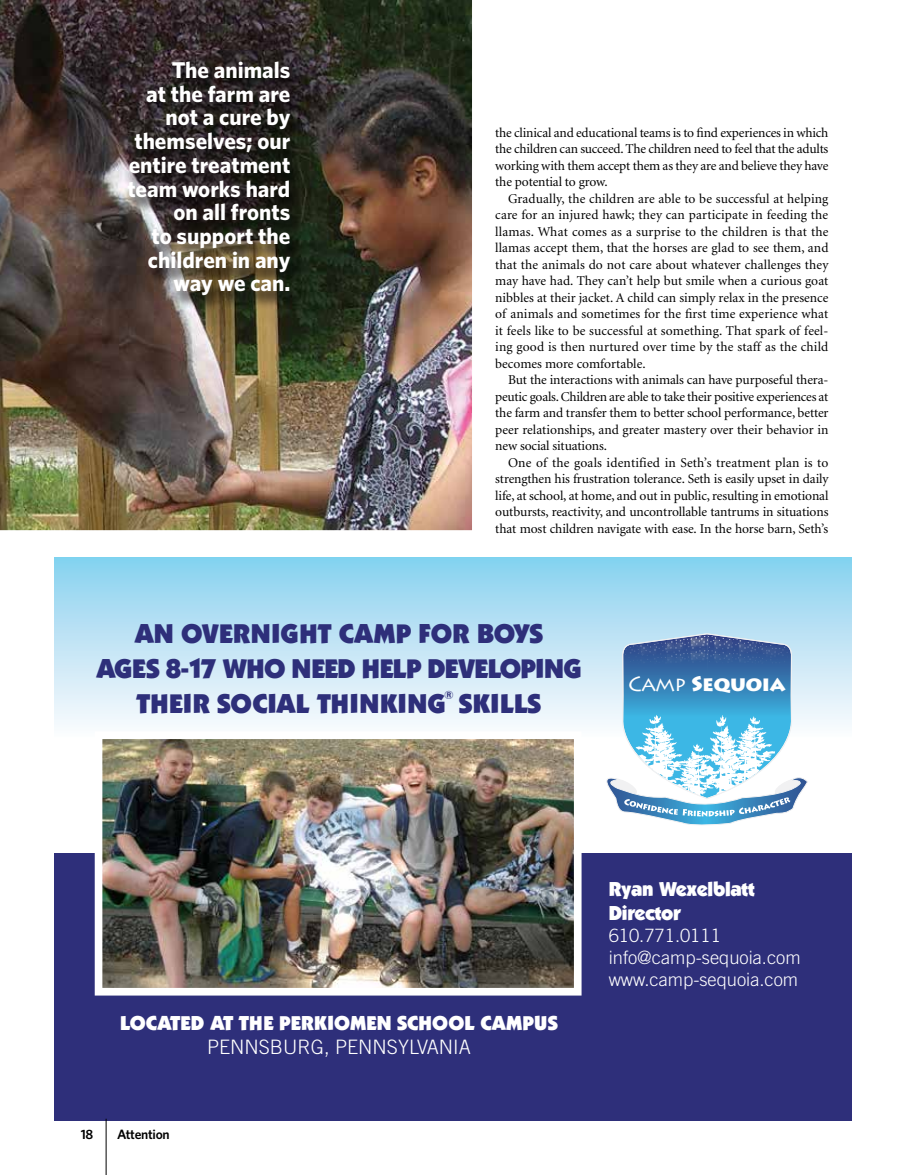
<style>
.page{position:relative;width:905px;height:1175px;background:#fff}
.page>*{position:absolute;margin:0;border:0;box-sizing:border-box;transform-origin:0 0}
.t1{font:900 26.7px/35.1px "Kabel ITCBQ";letter-spacing:.01em;color:#2e2f7a;text-align:center}
.t2{font:700 22.8px/23.7px "Whitney";color:#fff;text-align:right}
.t3{font:900 20.7px "Lithos Pro";letter-spacing:-.025em;color:#fff}
.t4{font:900 19.8px "Kabel ITCBQ";letter-spacing:.02em;color:#fff}
.t5{font:300 19.8px "Trade Gothic LT Std";color:#fff}
.t6{font:900 19.8px/23.9px "Kabel ITCBQ";color:#fff}
.t7{font:300 18.3px/22px "Trade Gothic LT Std";color:#fff}
.t8{font:13.5px/16.5px "Minion";letter-spacing:-.01em;color:#000;text-align:justify}
.t9{font:600 13.5px "Whitney";letter-spacing:-.02em;color:#000}
.t10{font:900 11.55px "Kabel ITCBQ";color:#2e2f7a}
.s1{font-weight:400}
</style>
<div class="page">
<img style="left:0;top:0;width:472px;height:531px">
<div style="left:123px;top:59px;width:182px;height:254px;background:#000;opacity:.45"></div>
<div style="left:54px;top:557px;width:797px;height:181px;background:linear-gradient(to bottom,#87d1ef,#fffcfd)"></div>
<img style="left:708px;top:628px;width:20px;height:5px">
<img style="left:731px;top:631px;width:22px;height:2px">
<img style="left:667px;top:631px;width:18px;height:2px">
<img style="left:687px;top:629px;width:4px;height:4px">
<img style="left:691px;top:628px;width:17px;height:5px">
<img style="left:714px;top:630px;width:17px;height:3px">
<svg style="left:596px;top:633px;width:212px;height:192px"></svg>
<div style="left:54px;top:853px;width:797px;height:267px;background:#2e2f7a"></div>
<img style="left:104px;top:740px;width:468px;height:246px">
<div style="left:95px;top:731px;width:486px;height:264px;border:8px solid #fff"></div>
<hr style="left:106px;top:1118px;width:1px;height:56px;background:#000">
<h2 class="t2" style="left:127px;top:57px;width:164px">The animals<br>at the farm are not a cure by themselves; our entire treatment team works hard on all fronts<br>to support the children in any way we can.</h2>
<p class="t8" style="left:495px;top:124px;width:334px">the clinical and educational teams is to find experiences in which the children can succeed. The children need to feel that the adults working with them accept them as they are and believe they have the potential to grow.</p>
<p class="t8" style="left:495px;top:190px;width:335px;text-indent:13px">Gradually, the children are able to be successful at helping care for an injured hawk; they can participate in feeding the llamas. What comes as a surprise to the children is that the llamas accept them, that the horses are glad to see them, and that the animals do not care about whatever challenges they may have had. They can’t help but smile when a curious goat nibbles at their jacket. A child can simply relax in the presence of animals and sometimes for the first time experience what it feels like to be successful at something. That spark of feel&shy;ing good is then nurtured over time by the staff as the child becomes more comfortable.</p>
<p class="t8" style="left:495px;top:372px;width:335px;text-indent:13px">But the interactions with animals can have purposeful thera&shy;peutic goals. Children are able to take their positive experiences at the farm and transfer them to better school performance, better peer relationships, and greater mastery over their behavior in new social situations.</p>
<p class="t8" style="left:495px;top:454px;width:335px;text-indent:13px">One of the goals identified in Seth’s treatment plan is to strengthen his frustration tolerance. Seth is easily upset in daily life, at school, at home, and out in public, resulting in emotional outbursts, reactivity, and uncontrollable tantrums in situations that most children navigate with ease. In the horse barn, Seth’s</p>
<h1 class="t1" style="left:96px;top:616px;width:486px">AN OVERNIGHT CAMP FOR BOYS<br>AGES 8-17 WHO NEED HELP DEVELOPING<br>THEIR SOCIAL THINKING SKILLS</h1>
<p class="t10" style="left:444px;top:688px;width:11px">®</p>
<h3 class="t3" style="left:628px;top:671px;width:159px"><span class="s1">Camp</span> Sequoia</h3>
<h3 class="t4" style="left:120px;top:1011px;width:439px">LOCATED AT THE PERKIOMEN SCHOOL CAMPUS</h3>
<h3 class="t5" style="left:207px;top:1034px;width:265px">Pennsburg, Pennsylvania</h3>
<p class="t9" style="left:81px;top:1126px;width:14px">18</p>
<p class="t9" style="left:117px;top:1126px;width:54px">Attention</p>
<h3 class="t6" style="left:608px;top:877px;width:148px">RYAN WEXELBLATT<br>DIRECTOR</h3>
<h3 class="t7" style="left:608px;top:923px;width:193px">610.771.0111 info@camp-sequoia.com www.camp-sequoia.com</h3>
</div>
